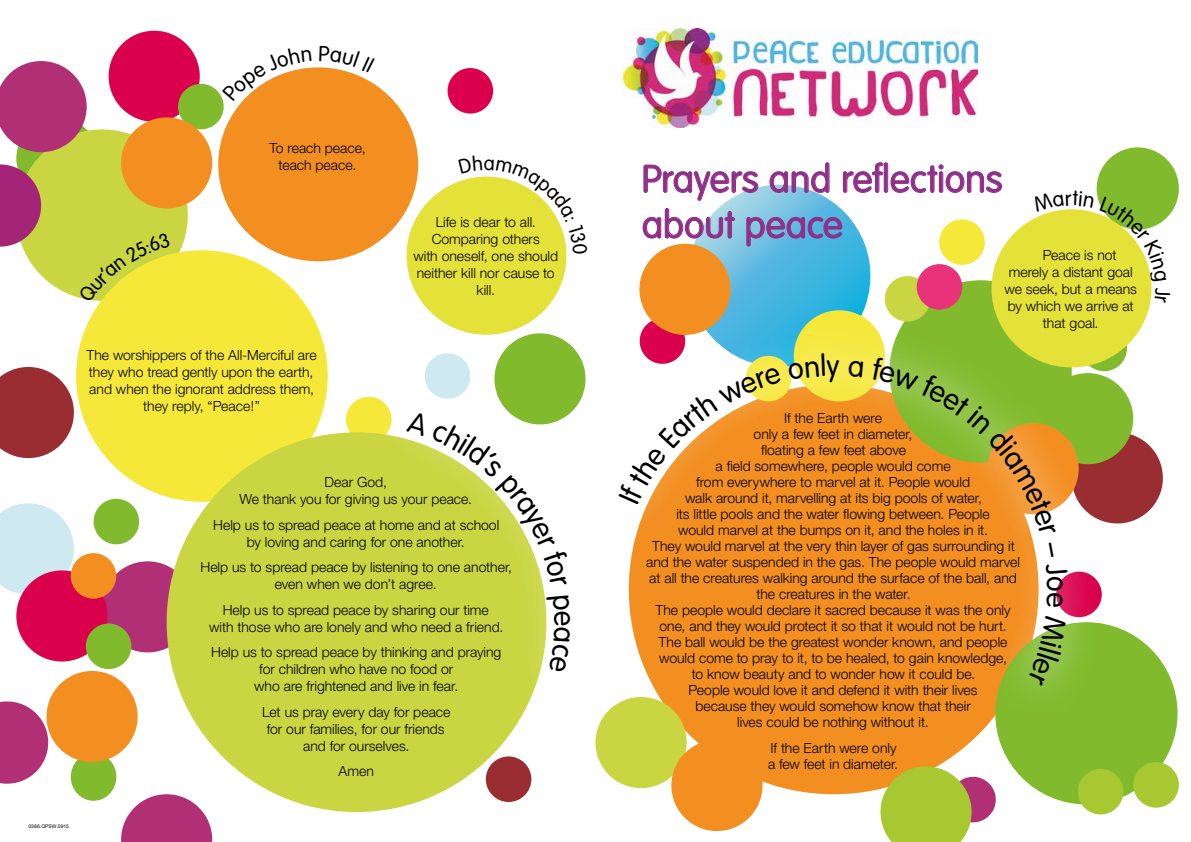
<style>
.page{position:relative;width:1191px;height:842px;background:#fff}
.page>*{position:absolute;margin:0;border:0;box-sizing:border-box;transform-origin:0 0}
.t1{font:300 38px/45.6px "VAG Rounded Std";color:#8f2f88}
.t2{font:300 29.5px "VAG Rounded Std";color:#000}
.t3{font:300 14px/16px "Helvetica Neue";color:#000;text-align:center}
.t4{font:5px "Helvetica Neue";letter-spacing:.025em;color:#000}
</style>
<div class="page">
<div style="left:629px;top:385px;width:409px;height:409px;background:#f38f21;border-radius:50%"></div>
<div style="left:995px;top:622px;width:182px;height:182px;background:#81bb2d;border-radius:50%"></div>
<div style="left:1077px;top:769px;width:46px;height:45px;background:#a8c832;border-radius:50%"></div>
<div style="left:1096px;top:147px;width:82px;height:83px;background:#81bb2d;border-radius:50%"></div>
<svg style="left:0;top:701px;width:48px;height:83px"></svg>
<div style="left:1056px;top:572px;width:45px;height:45px;background:#da004c;border-radius:50%"></div>
<div style="left:486px;top:756px;width:45px;height:46px;background:#9a2d32;border-radius:50%"></div>
<div style="left:346px;top:397px;width:45px;height:45px;background:#f6e839;border-radius:50%"></div>
<div style="left:447px;top:68px;width:46px;height:46px;background:#da004c;border-radius:50%"></div>
<svg style="left:425px;top:353px;width:46px;height:30px"></svg>
<div style="left:1133px;top:762px;width:45px;height:46px;background:#a8c832;border-radius:50%"></div>
<div style="left:950px;top:777px;width:45px;height:45px;background:#b02f75;border-radius:50%"></div>
<svg style="left:595px;top:714px;width:98px;height:79px"></svg>
<svg style="left:880px;top:766px;width:91px;height:76px"></svg>
<div style="left:71px;top:753px;width:45px;height:48px;background:#81bb2d;border-radius:50%"></div>
<div style="left:671px;top:740px;width:91px;height:91px;background:#f38f21;border-radius:50%"></div>
<div style="left:102px;top:561px;width:91px;height:91px;background:#b02f75;border-radius:50%"></div>
<svg style="left:0;top:367px;width:74px;height:91px;background:#aa4e52"></svg>
<div style="left:76px;top:250px;width:252px;height:252px;background:#f6e839;border-radius:50%"></div>
<svg style="left:0;top:503px;width:74px;height:91px;background:#d3ebf1"></svg>
<div style="left:94px;top:499px;width:45px;height:45px;background:#81bb2d;border-radius:50%"></div>
<svg style="left:121px;top:794px;width:91px;height:48px"></svg>
<div style="left:494px;top:333px;width:91px;height:91px;background:#81bb2d;border-radius:50%"></div>
<div style="left:167px;top:432px;width:379px;height:380px;background:#c9d641;border-radius:50%"></div>
<div style="left:16px;top:570px;width:91px;height:91px;background:#da004c;border-radius:50%"></div>
<div style="left:86px;top:623px;width:45px;height:46px;background:#81bb2d;border-radius:50%"></div>
<div style="left:71px;top:553px;width:45px;height:46px;background:#f38f21;border-radius:50%"></div>
<div style="left:47px;top:671px;width:91px;height:91px;background:#f38f21;border-radius:50%"></div>
<div style="left:109px;top:31px;width:91px;height:91px;background:#da004c;border-radius:50%"></div>
<div style="left:178px;top:84px;width:46px;height:45px;background:#81bb2d;border-radius:50%"></div>
<div style="left:121px;top:117px;width:91px;height:91px;background:#f38f21;border-radius:50%"></div>
<div style="left:406px;top:177px;width:160px;height:158px;background:#e4e138;border-radius:50%"></div>
<svg style="left:605px;top:536px;width:491px;height:178px"></svg>
<svg style="left:377px;top:383px;width:209px;height:319px"></svg>
<div style="left:218px;top:67px;width:200px;height:194px;background:#f38f21;border-radius:50%"></div>
<img style="left:624px;top:28px;width:353px;height:100px">
<svg style="left:458px;top:176px;width:109px;height:78px"></svg>
<svg style="left:636px;top:163px;width:534px;height:373px"></svg>
<svg style="left:1049px;top:542px;width:4px;height:15px"></svg>
<svg style="left:1045px;top:563px;width:22px;height:44px"></svg>
<svg style="left:1027px;top:615px;width:39px;height:71px"></svg>
<svg style="left:406px;top:410px;width:161px;height:177px"></svg>
<svg style="left:546px;top:595px;width:24px;height:77px"></svg>
<svg style="left:0;top:61px;width:200px;height:252px"></svg>
<svg style="left:222px;top:67px;width:89px;height:35px"></svg>
<svg style="left:319px;top:67px;width:33px;height:6px"></svg>
<p class="t3" style="left:269px;top:139px;width:98px;line-height:17px">To reach peace, teach peace.</p>
<p class="t3" style="left:87px;top:346px;width:232px;line-height:17px">The worshippers of the All-Merciful are they who tread gently upon the earth, and when the ignorant address them, they reply, “Peace!”</p>
<p class="t3" style="left:413px;top:213px;width:146px;line-height:17px">Life is dear to all.<br>Comparing others<br>with oneself, one should neither kill nor cause to kill.</p>
<p class="t4" style="left:28px;top:823px;width:42px">0386.QPSW.0915</p>
<p class="t3" style="left:239px;top:474px;width:234px;line-height:17px">Dear God,<br>We thank you for giving us your peace.</p>
<p class="t3" style="left:213px;top:516px;width:287px;line-height:17px">Help us to spread peace at home and at school by loving and caring for one another.</p>
<p class="t3" style="left:200px;top:559px;width:313px;line-height:17px">Help us to spread peace by listening to one another, even when we don’t agree.</p>
<p class="t3" style="left:209px;top:601px;width:296px;line-height:17px">Help us to spread peace by sharing our time<br>with those who are lonely and who need a friend.</p>
<p class="t3" style="left:211px;top:644px;width:292px;line-height:17px">Help us to spread peace by thinking and praying for children who have no food or<br>who are frightened and live in fear.</p>
<p class="t3" style="left:262px;top:703px;width:190px;line-height:17px">Let us pray every day for peace for our families, for our friends and for ourselves.</p>
<p class="t3" style="left:338px;top:763px;width:37px">Amen</p>
<h1 class="t1" style="left:642px;top:157px;width:362px">Prayers and reflections about peace</h1>
<p class="t3" style="left:1042px;top:247px;width:75px">Peace is not</p>
<p class="t3" style="left:1008px;top:264px;width:125px">merely a distant goal</p>
<p class="t3" style="left:1004px;top:281px;width:134px">we seek, but a means</p>
<p class="t3" style="left:1007px;top:298px;width:127px">by which we arrive at</p>
<p class="t3" style="left:1043px;top:315px;width:57px">that goal.</p>
<h2 class="t2" style="left:826px;top:349px;width:15px">y</h2>
<p class="t3" style="left:646px;top:409px;width:375px">If the Earth were<br>only a few feet in diameter,<br>floating a few feet above<br>a field somewhere, people would come<br>from everywhere to marvel at it. People would<br>walk around it, marvelling at its big pools of water,<br>its little pools and the water flowing between. People<br>would marvel at the bumps on it, and the holes in it.<br>They would marvel at the very thin layer of gas surrounding it and the water suspended in the gas. The people would marvel at all the creatures walking around the surface of the ball, and the creatures in the water.<br>The people would declare it sacred because it was the only one, and they would protect it so that it would not be hurt.<br>The ball would be the greatest wonder known, and people would come to pray to it, to be healed, to gain knowledge,<br>to know beauty and to wonder how it could be.<br>People would love it and defend it with their lives<br>because they would somehow know that their<br>lives could be nothing without it.</p>
<p class="t3" style="left:768px;top:739px;width:131px;text-align:left">If the Earth were only a few feet in diameter.</p>
</div>
